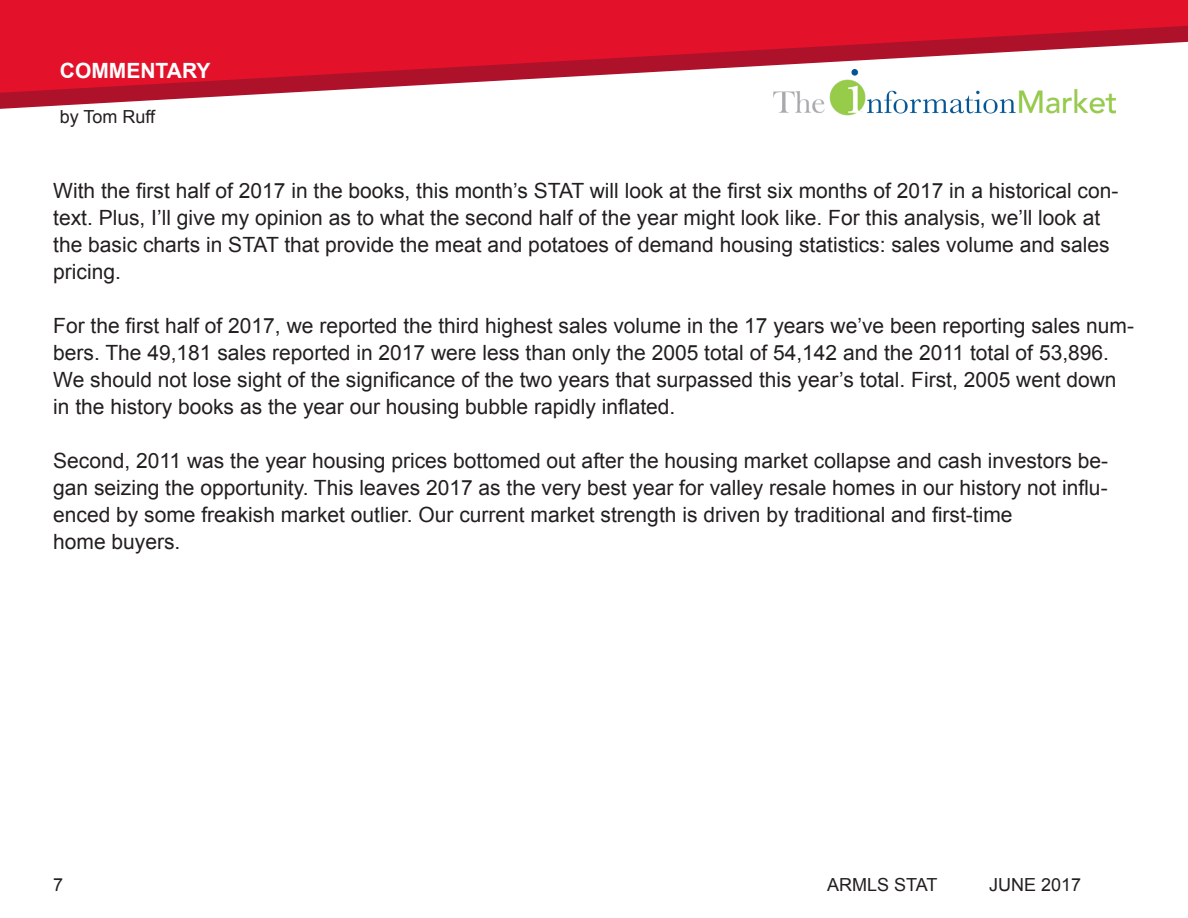
<style>
.page{position:relative;width:1188px;height:918px;background:#fff}
.page>*{position:absolute;margin:0;border:0;box-sizing:border-box;transform-origin:0 0}
.t1{font:21px/27px "Arial";color:#231f20}
.t2{font:700 21px "Arial";color:#fff}
.t3{font:18px "Arial";color:#231f20}
</style>
<div class="page">
<svg style="left:0;top:93px;width:1116px;height:16px"></svg>
<svg style="left:0;top:0;width:1188px;height:93px;background:#de3349"></svg>
<img style="left:773px;top:69px;width:342px;height:47px">
<p class="t2" style="left:60px;top:57px;width:152px">COMMENTARY</p>
<p class="t3" style="left:60px;top:105px;width:97px">by Tom Ruff</p>
<p class="t1" style="left:53px;top:177px;width:1067px">With the first half of 2017 in the books, this month’s STAT will look at the first six months of 2017 in a historical con&shy;text. Plus, I’ll give my opinion as to what the second half of the year might look like. For this analysis, we’ll look at the basic charts in STAT that provide the meat and potatoes of demand housing statistics: sales volume and sales pricing.</p>
<p class="t1" style="left:53px;top:312px;width:1082px">For the first half of 2017, we reported the third highest sales volume in the 17 years we’ve been reporting sales num&shy;bers. The 49,181 sales reported in 2017 were less than only the 2005 total of 54,142 and the 2011 total of 53,896.<br>We should not lose sight of the significance of the two years that surpassed this year’s total. First, 2005 went down in the history books as the year our housing bubble rapidly inflated.</p>
<p class="t1" style="left:53px;top:447px;width:1056px;text-align:justify">Second, 2011 was the year housing prices bottomed out after the housing market collapse and cash investors be&shy;gan seizing the opportunity. This leaves 2017 as the very best year for valley resale homes in our history not influ&shy;enced by some freakish market outlier. Our current market strength is driven by traditional and first-time</p>
<p class="t1" style="left:53px;top:528px;width:129px">home buyers.</p>
<p class="t3" style="left:53px;top:872px;width:12px">7</p>
<p class="t3" style="left:827px;top:872px;width:112px">ARMLS STAT</p>
<p class="t3" style="left:989px;top:872px;width:94px">JUNE 2017</p>
</div>
